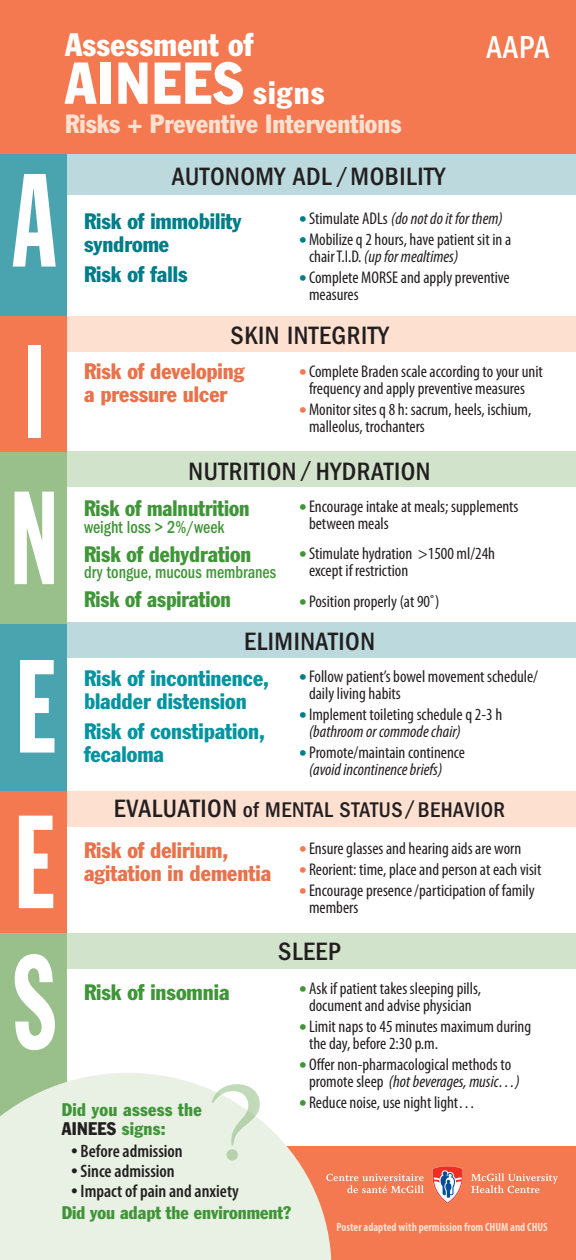
<style>
.page{position:relative;width:576px;height:1260px;background:#fff}
.page>*{position:absolute;margin:0;border:0;box-sizing:border-box;transform-origin:0 0}
.Annees_letter{font:130px "Franklin Gothic Extra Cond";color:#fff;scale:.88 1}
.Annees_letter-2{font:130px "Franklin Gothic Extra Cond";color:#fff;scale:.75 1}
.Annees_letter-3{font:130px "Franklin Gothic Extra Cond";color:#fff;scale:.86 1}
.Titles{font:condensed 58px "Franklin Gothic";letter-spacing:.03em;color:#fff}
.Titles-2{font:500 condensed 33px "Franklin Gothic";color:#fff;scale:.95 1}
.Titles-3{font:condensed 32px "Franklin Gothic";letter-spacing:.01em;color:#fff}
.Titles_Franklin_goth{font:500 condensed 26px "Franklin Gothic";letter-spacing:.02em;color:#231f20}
.Titles-4{font:condensed 26px "Franklin Gothic";color:#fde0d0}
.Risks_Franklin_Gothi{font:condensed 22px/23px "Franklin Gothic";color:#e8724c}
.Risks_Franklin_Gothi-2{font:condensed 22px/23px "Franklin Gothic";color:#05949f}
.Risks_Franklin_Gothi-3{font:condensed 22px/23px "Franklin Gothic";color:#007d89}
.Risks_Franklin_Gothi-4{font:condensed 22px "Franklin Gothic";color:#3f9537;scale:.95 1}
.Titles_Franklin_goth-2{font:500 condensed 22px "Franklin Gothic";letter-spacing:.02em;color:#231f20}
.Risks_Franklin_Gothi-5{font:condensed 22px "Franklin Gothic";color:#3f9537}
.Risks_Franklin_Gothi-6{font:600 condensed 18px "Myriad Pro";color:#231f20}
.Risks_Franklin_Gothi-7{font:condensed 18px/19px "Franklin Gothic";letter-spacing:.01em;color:#3f9537}
.Risks_Franklin_Gothi-8{font:500 condensed 18px "Franklin Gothic";color:#3f9537;scale:.9 1}
.Bulleted_green{font:condensed 17px/17px "Myriad Pro";color:#231f20}
.Bulleted_jade{font:condensed 17px/17px "Myriad Pro";color:#231f20}
.Bulleted_peach{font:condensed 17px/17px "Myriad Pro";color:#231f20}
.Bulleted_jade-2{font:italic condensed 17px "Myriad Pro";color:#231f20}
.Body{font:700 condensed 12px "Myriad Pro";color:#fde0d0;scale:.95 1}
.s1{font-size:32px}
.s2{font-size:24px}
.s3{font-style:normal;font-stretch:normal;font-size:27px;color:#007d89}
.s4{font-style:normal}
.s5{font-stretch:normal;font-size:27px;color:#007d89}
.s6{font-style:italic}
.s7{font-stretch:normal;font-size:27px;color:#f47850}
.s8{font-stretch:normal;font-size:27px;color:#3f9537}
.s9{font-size:26px}
.s10{color:#231f20}
.s11{font-family:"Franklin Gothic";font-weight:500;font-stretch:normal}
</style>
<div class="page">
<div style="left:0;top:0;width:576px;height:162px;background:#f47850"></div>
<div style="left:0;top:1146px;width:576px;height:114px;background:#f47850"></div>
<div style="left:0;top:154px;width:576px;height:41px;background:#bcdade"></div>
<div style="left:0;top:316px;width:576px;height:36px;background:#fde0d0"></div>
<div style="left:0;top:451px;width:576px;height:36px;background:#d2e3cc"></div>
<div style="left:0;top:622px;width:576px;height:36px;background:#bcdade"></div>
<div style="left:0;top:791px;width:576px;height:36px;background:#fde0d0"></div>
<div style="left:0;top:933px;width:576px;height:36px;background:#d2e3cc"></div>
<div style="left:0;top:154px;width:67px;height:166px;background:#49a4af"></div>
<div style="left:0;top:316px;width:67px;height:142px;background:#f47850"></div>
<div style="left:0;top:452px;width:67px;height:187px;background:#99c08b"></div>
<div style="left:0;top:624px;width:67px;height:183px;background:#49a4af"></div>
<div style="left:0;top:791px;width:67px;height:144px;background:#f47850"></div>
<div style="left:0;top:933px;width:67px;height:317px;background:#99c08b"></div>
<svg style="left:0;top:1073px;width:331px;height:187px;fill:#e8f1e3"></svg>
<svg style="left:212px;top:1084px;width:48px;height:61px;background:#e0ecdb"></svg>
<svg style="left:226px;top:1149px;width:12px;height:12px"></svg>
<svg style="left:432px;top:1166px;width:31px;height:38px"></svg>
<svg style="left:326px;top:1174px;width:98px;height:19px"></svg>
<svg style="left:471px;top:1173px;width:87px;height:20px"></svg>
<p class="Titles-3" style="left:65px;top:25px;width:190px">Assessment of</p>
<p class="Titles-2" style="left:486px;top:28px;width:68px">AAPA</p>
<p class="Titles" style="left:65px;top:48px;width:261px">AINEES <span class="s1">signs</span></p>
<p class="Titles-4" style="left:65px;top:108px;width:338px">Risks + Preventive Interventions</p>
<p class="Annees_letter" style="left:12px;top:151px;width:52px">A</p>
<p class="Annees_letter-2" style="left:25px;top:323px;width:28px">I</p>
<p class="Annees_letter-3" style="left:10px;top:469px;width:57px">N</p>
<p class="Annees_letter" style="left:15px;top:637px;width:47px">E</p>
<p class="Annees_letter" style="left:14px;top:793px;width:47px">E</p>
<p class="Titles_Franklin_goth" style="left:172px;top:161px;width:275px">AUTONOMY ADL <span class="s2">/</span>MOBILITY</p>
<p class="Risks_Franklin_Gothi-3" style="left:84px;top:209px;width:159px">Risk of immobility syndrome</p>
<p class="Risks_Franklin_Gothi-3" style="left:84px;top:262px;width:105px">Risk of falls</p>
<p class="Bulleted_jade-2" style="left:299px;top:208px;width:205px"><span class="s3">•</span> <span class="s4">Stimulate ADLs</span> (do not do it for them)</p>
<p class="Bulleted_jade" style="left:309px;top:231px;width:204px;text-indent:-10px"><span class="s5">•</span> Mobilize q 2 hours, have patient sit in a chair T.I.D. <span class="s6">(up for mealtimes)</span></p>
<p class="Bulleted_jade" style="left:309px;top:269px;width:202px;text-indent:-10px"><span class="s5">•</span> Complete MORSE and apply preventive measures</p>
<p class="Titles_Franklin_goth" style="left:231px;top:321px;width:160px">SKIN INTEGRITY</p>
<p class="Risks_Franklin_Gothi" style="left:84px;top:359px;width:162px">Risk of developing a pressure ulcer</p>
<p class="Bulleted_peach" style="left:299px;top:362px;width:245px;text-align:center"><span class="s7">•</span> Complete Braden scale according to your unit frequency and apply preventive measures</p>
<p class="Bulleted_peach" style="left:309px;top:400px;width:224px;text-indent:-10px"><span class="s7">•</span> Monitor sites q 8 h: sacrum, heels, ischium, malleolus, trochanters</p>
<p class="Titles_Franklin_goth" style="left:189px;top:456px;width:243px">NUTRITION <span class="s2">/</span> HYDRATION</p>
<p class="Risks_Franklin_Gothi-4" style="left:84px;top:495px;width:176px">Risk of malnutrition</p>
<p class="Risks_Franklin_Gothi-8" style="left:84px;top:517px;width:158px">weight loss &gt; 2%/week</p>
<p class="Risks_Franklin_Gothi-5" style="left:84px;top:541px;width:169px">Risk of dehydration</p>
<p class="Risks_Franklin_Gothi-8" style="left:84px;top:562px;width:215px">dry tongue, mucous membranes</p>
<p class="Risks_Franklin_Gothi-4" style="left:84px;top:586px;width:156px">Risk of aspiration</p>
<p class="Bulleted_green" style="left:309px;top:497px;width:211px;text-indent:-10px"><span class="s8">•</span> Encourage intake at meals; supplements between meals</p>
<p class="Bulleted_green" style="left:309px;top:544px;width:188px;text-indent:-10px"><span class="s8">•</span> Stimulate hydration &gt;1500 ml/24h except if restriction</p>
<p class="Bulleted_green" style="left:299px;top:592px;width:142px"><span class="s8">•</span> Position properly (at 90˚)</p>
<p class="Titles_Franklin_goth" style="left:244px;top:626px;width:132px">ELIMINATION</p>
<p class="Risks_Franklin_Gothi-2" style="left:84px;top:667px;width:187px">Risk of incontinence, bladder distension</p>
<p class="Risks_Franklin_Gothi-2" style="left:84px;top:720px;width:183px">Risk of constipation, fecaloma</p>
<p class="Bulleted_jade" style="left:309px;top:668px;width:231px;text-indent:-10px"><span class="s5">•</span> Follow patient’s bowel movement schedule/ daily living habits</p>
<p class="Bulleted_jade" style="left:309px;top:706px;width:195px;text-indent:-10px"><span class="s5">•</span> Implement toileting schedule q 2-3 h <span class="s6">(bathroom or commode chair)</span></p>
<p class="Bulleted_jade" style="left:309px;top:744px;width:158px;text-indent:-10px"><span class="s5">•</span> Promote/maintain continence <span class="s6">(avoid incontinence briefs)</span></p>
<p class="Titles_Franklin_goth-2" style="left:114px;top:797px;width:393px"><span class="s9">EVALUATION</span> of MENTAL STATUS/BEHAVIOR</p>
<p class="Risks_Franklin_Gothi" style="left:84px;top:838px;width:189px">Risk of delirium, agitation in dementia</p>
<p class="Bulleted_peach" style="left:299px;top:839px;width:224px"><span class="s7">•</span> Ensure glasses and hearing aids are worn</p>
<p class="Bulleted_peach" style="left:299px;top:860px;width:244px"><span class="s7">•</span> Reorient: time, place and person at each visit</p>
<p class="Bulleted_peach" style="left:309px;top:881px;width:227px;text-indent:-10px"><span class="s7">•</span> Encourage presence/participation of family members</p>
<p class="Titles_Franklin_goth" style="left:278px;top:937px;width:64px">SLEEP</p>
<p class="Annees_letter" style="left:14px;top:933px;width:50px">S</p>
<p class="Bulleted_green" style="left:299px;top:980px;width:184px;text-align:center"><span class="s8">•</span> Ask if patient takes sleeping pills, document and advise physician</p>
<p class="Bulleted_green" style="left:309px;top:1018px;width:224px;text-indent:-10px"><span class="s8">•</span> Limit naps to 45 minutes maximum during the day, before 2:30 p.m.</p>
<p class="Bulleted_green" style="left:299px;top:1056px;width:222px;text-align:center"><span class="s8">•</span> Offer non-pharmacological methods to promote sleep <span class="s6">(hot beverages, music…)</span></p>
<p class="Bulleted_green" style="left:299px;top:1094px;width:178px"><span class="s8">•</span> Reduce noise, use night light…</p>
<p class="Risks_Franklin_Gothi-5" style="left:84px;top:978px;width:147px">Risk of insomnia</p>
<p class="Risks_Franklin_Gothi-7" style="left:62px;top:1100px;width:141px">Did you assess the<br><span class="s10">AINEES</span> signs:</p>
<p class="Risks_Franklin_Gothi-6" style="left:69px;top:1140px;width:116px"><span class="s11">•</span>Before admission</p>
<p class="Risks_Franklin_Gothi-6" style="left:69px;top:1160px;width:108px"><span class="s11">•</span>Since admission</p>
<p class="Risks_Franklin_Gothi-6" style="left:69px;top:1180px;width:172px"><span class="s11">•</span>Impact of pain and anxiety</p>
<p class="Risks_Franklin_Gothi-7" style="left:62px;top:1203px;width:231px">Did you adapt the environment?</p>
<p class="Body" style="left:337px;top:1220px;width:224px">Poster adapted with permission from CHUM and CHUS</p>
</div>
